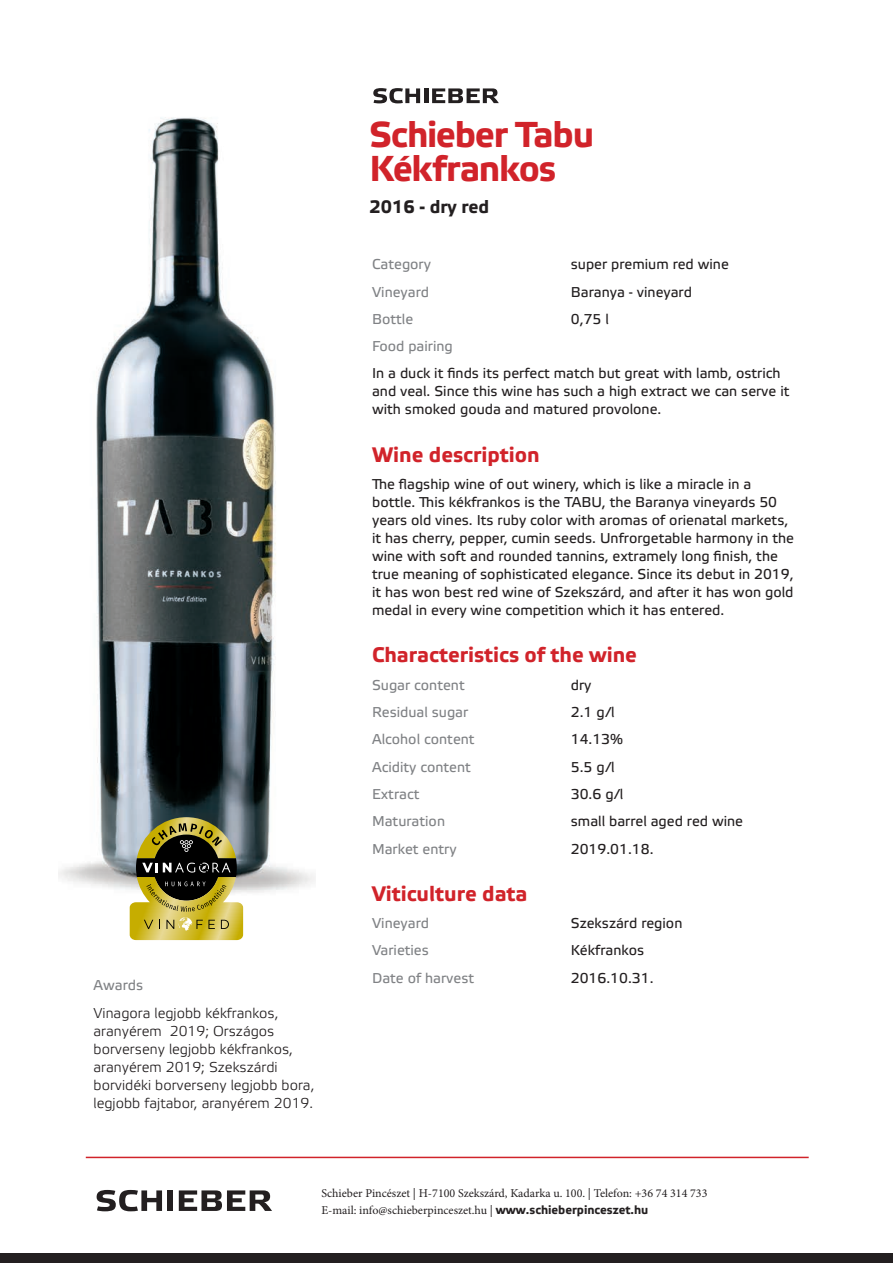
<style>
.page{position:relative;width:893px;height:1263px;background:#fff}
.page>*{position:absolute;margin:0;border:0;box-sizing:border-box;transform-origin:0 0}
.t1{font:700 36px/34.5px "Elektra Text Pro";letter-spacing:-.035em;color:#d1232a}
.t2{font:700 21px "Etelka Text Pro";color:#d1232a}
.t3{font:700 18px "Etelka Text Pro";color:#231f20}
.t4{font:14.25px/18px "Etelka Text Pro";color:#231f20}
.t5{font:14.25px/18px "Elektra Light Pro";color:#231f20}
.t6{font:14.25px "Etelka Text Pro";color:#808285}
.t7{font:12px/16.5px "Minion Pro";color:#231f20}
.s1{font-family:"Elektra Text Pro";font-weight:700}
</style>
<div class="page">
<img style="left:58px;top:117px;width:257px;height:824px">
<svg style="left:130px;top:817px;width:113px;height:123px;background:#8b8244"></svg>
<svg style="left:97px;top:1190px;width:65px;height:21px"></svg>
<div style="left:167px;top:1190px;width:6px;height:21px;background:#231f20"></div>
<svg style="left:179px;top:1190px;width:93px;height:21px"></svg>
<hr style="left:86px;top:1157px;width:723px;height:1px;background:#d1232a">
<div style="left:0;top:1253px;width:893px;height:10px;background:#231f20"></div>
<svg style="left:373px;top:88px;width:47px;height:15px"></svg>
<hr style="left:424px;top:88px;width:4px;height:15px;background:#231f20">
<svg style="left:432px;top:88px;width:67px;height:15px"></svg>
<p class="t6" style="left:94px;top:978px;width:51px">Awards</p>
<p class="t5" style="left:94px;top:1004px;width:222px">Vinagora legjobb kékfrankos, aranyérem 2019; Országos borverseny legjobb kékfrankos, aranyérem 2019; Szekszárdi borvidéki borverseny legjobb bora, legjobb fajtabor, aranyérem 2019.</p>
<h1 class="t1" style="left:370px;top:118px;width:226px">Schieber Tabu<br>Kékfrankos</h1>
<p class="t3" style="left:370px;top:197px;width:121px">2016 - dry red</p>
<p class="t6" style="left:372px;top:257px;width:60px">Category</p>
<p class="t4" style="left:571px;top:256px;width:159px">super premium red wine</p>
<p class="t6" style="left:372px;top:284px;width:59px">Vineyard</p>
<p class="t4" style="left:571px;top:283px;width:123px">Baranya - vineyard</p>
<p class="t6" style="left:372px;top:311px;width:43px">Bottle</p>
<p class="t4" style="left:571px;top:311px;width:39px">0,75 l</p>
<p class="t6" style="left:372px;top:339px;width:82px">Food pairing</p>
<p class="t4" style="left:372px;top:365px;width:419px">In a duck it finds its perfect match but great with lamb, ostrich and veal. Since this wine has such a high extract we can serve it with smoked gouda and matured provolone.</p>
<h2 class="t2" style="left:372px;top:443px;width:169px">Wine description</h2>
<p class="t4" style="left:372px;top:476px;width:423px">The flagship wine of out winery, which is like a miracle in a bottle. This kékfrankos is the TABU, the Baranya vineyards 50 years old vines. Its ruby color with aromas of orienatal markets, it has cherry, pepper, cumin seeds. Unfrorgetable harmony in the wine with soft and rounded tannins, extramely long finish, the true meaning of sophisticated elegance. Since its debut in 2019, it has won best red wine of Szekszárd, and after it has won gold medal in every wine competition which it has entered.</p>
<h2 class="t2" style="left:372px;top:643px;width:266px">Characteristics of the wine</h2>
<p class="t6" style="left:372px;top:677px;width:94px">Sugar content</p>
<p class="t4" style="left:571px;top:677px;width:22px">dry</p>
<p class="t6" style="left:372px;top:704px;width:98px">Residual sugar</p>
<p class="t4" style="left:571px;top:704px;width:45px">2.1 g/l</p>
<p class="t6" style="left:372px;top:732px;width:104px">Alcohol content</p>
<p class="t4" style="left:571px;top:731px;width:54px">14.13%</p>
<p class="t6" style="left:372px;top:759px;width:100px">Acidity content</p>
<p class="t4" style="left:571px;top:758px;width:45px">5.5 g/l</p>
<p class="t6" style="left:372px;top:786px;width:49px">Extract</p>
<p class="t4" style="left:571px;top:786px;width:54px">30.6 g/l</p>
<p class="t6" style="left:372px;top:814px;width:75px">Maturation</p>
<p class="t4" style="left:571px;top:813px;width:174px">small barrel aged red wine</p>
<p class="t6" style="left:372px;top:841px;width:86px">Market entry</p>
<p class="t4" style="left:571px;top:840px;width:84px">2019.01.18.</p>
<h2 class="t2" style="left:372px;top:882px;width:157px">Viticulture data</h2>
<p class="t6" style="left:372px;top:915px;width:59px">Vineyard</p>
<p class="t4" style="left:571px;top:915px;width:113px">Szekszárd region</p>
<p class="t6" style="left:372px;top:943px;width:58px">Varieties</p>
<p class="t4" style="left:571px;top:942px;width:75px">Kékfrankos</p>
<p class="t6" style="left:372px;top:970px;width:104px">Date of harvest</p>
<p class="t4" style="left:571px;top:970px;width:84px">2016.10.31.</p>
<p class="t7" style="left:321px;top:1185px;width:388px">Schieber Pincészet | H-7100 Szekszárd, Kadarka u. 100. | Telefon: +36 74 314 733<br>E-mail: info@schieberpinceszet.hu | <span class="s1">www.schieberpinceszet.hu</span></p>
</div>
